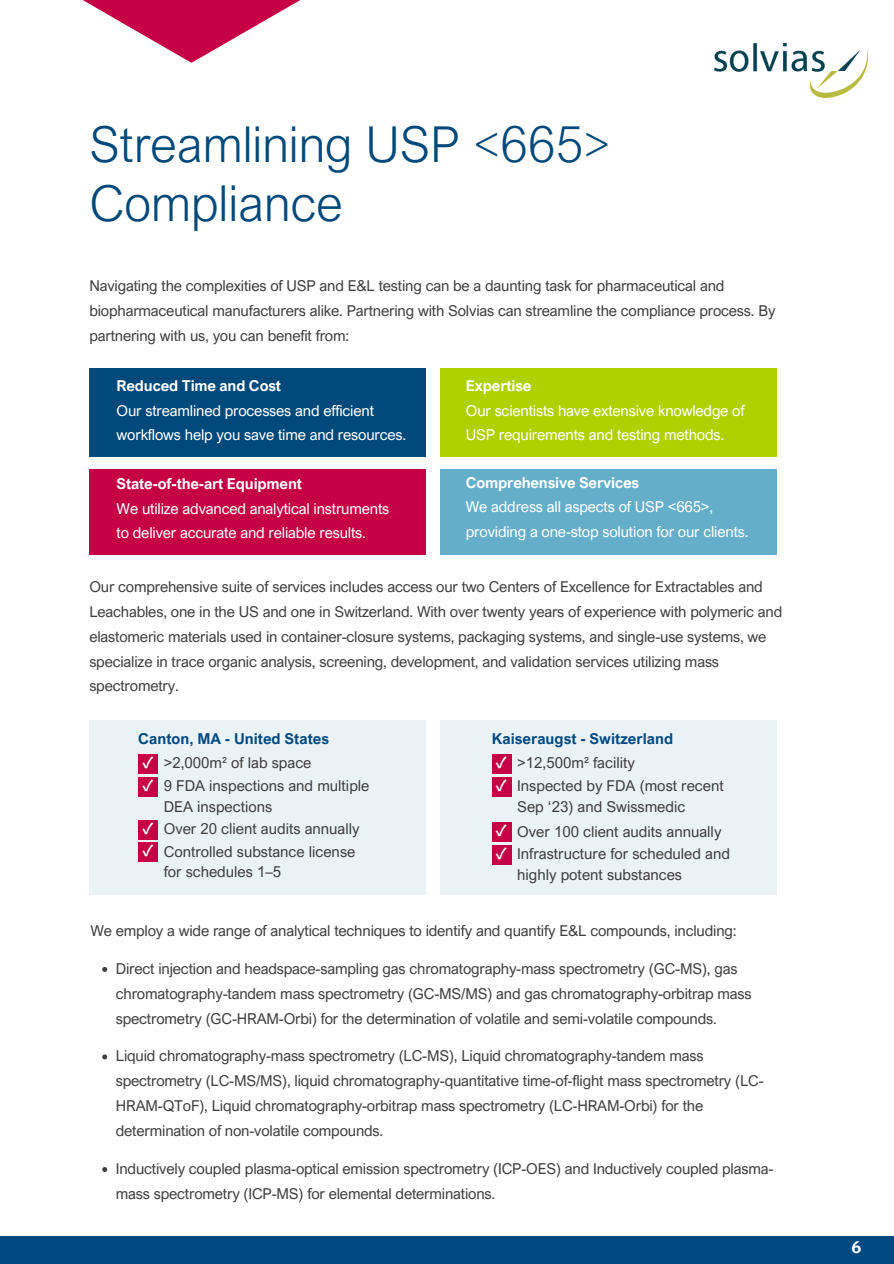
<style>
.page{position:relative;width:894px;height:1264px;background:#fff}
.page>*{position:absolute;margin:0;border:0;box-sizing:border-box;transform-origin:0 0}
.t1{font:300 49.5px/58.5px "Arial Nova";color:#00497a}
.t2{font:700 16.5px "IBM Plex Sans";color:#fff}
.t3{font:15px/24.8px "Arial Nova";letter-spacing:-.01em;color:#404041}
.t4{font:15px/24.8px "Arial Nova";letter-spacing:-.01em;color:#fff}
.t5{font:15px/20.2px "Arial Nova";color:#3f3e3f}
.t6{font:700 15px "Arial Nova";letter-spacing:-.01em;color:#fff}
.t7{font:700 15px "Arial Nova";color:#004982}
.t8{font:700 15px "Noto Sans CJ Ksc";color:#fff}
</style>
<div class="page">
<img style="left:714px;top:44px;width:153px;height:54px">
<div style="left:0;top:1236px;width:893px;height:27px;background:#004981"></div>
<svg style="left:83px;top:0;width:218px;height:63px"></svg>
<div style="left:89px;top:368px;width:336px;height:89px;background:#00497a"></div>
<div style="left:440px;top:368px;width:336px;height:89px;background:#afd100"></div>
<div style="left:89px;top:469px;width:336px;height:85px;background:#c50044"></div>
<div style="left:440px;top:469px;width:336px;height:85px;background:#64aeca"></div>
<svg style="left:102px;top:967px;width:5px;height:4px"></svg>
<svg style="left:102px;top:1054px;width:5px;height:5px"></svg>
<svg style="left:102px;top:1167px;width:5px;height:4px"></svg>
<div style="left:89px;top:720px;width:337px;height:174px;background:#eaf2f6"></div>
<div style="left:138px;top:754px;width:20px;height:19px;background:#c50044"></div>
<div style="left:138px;top:777px;width:20px;height:19px;background:#c50044"></div>
<div style="left:138px;top:820px;width:20px;height:19px;background:#c50044"></div>
<div style="left:138px;top:842px;width:20px;height:20px;background:#c50044"></div>
<div style="left:440px;top:720px;width:336px;height:174px;background:#eaf2f6"></div>
<div style="left:491px;top:754px;width:20px;height:19px;background:#c50044"></div>
<div style="left:491px;top:777px;width:20px;height:19px;background:#c50044"></div>
<div style="left:491px;top:822px;width:20px;height:20px;background:#c50044"></div>
<div style="left:491px;top:845px;width:20px;height:19px;background:#c50044"></div>
<p class="t1" style="left:89px;top:114px;width:523px">Streamlining USP &lt;665&gt;<br>Compliance</p>
<h1 class="t3" style="left:89px;top:273px;width:687px">Navigating the complexities of USP and E&amp;L testing can be a daunting task for pharmaceutical and biopharmaceutical manufacturers alike. Partnering with Solvias can streamline the compliance process. By partnering with us, you can benefit from:</h1>
<p class="t6" style="left:117px;top:376px;width:166px">Reduced Time and Cost</p>
<p class="t4" style="left:117px;top:397px;width:291px">Our streamlined processes and efficient workflows help you save time and resources.</p>
<p class="t6" style="left:117px;top:474px;width:187px">State-of-the-art Equipment</p>
<p class="t4" style="left:117px;top:495px;width:274px">We utilize advanced analytical instruments to deliver accurate and reliable results.</p>
<p class="t6" style="left:465px;top:376px;width:67px">Expertise</p>
<p class="t4" style="left:465px;top:397px;width:280px">Our scientists have extensive knowledge of<br>USP requirements and testing methods.</p>
<p class="t6" style="left:465px;top:473px;width:175px">Comprehensive Services</p>
<h2 class="t4" style="left:465px;top:494px;width:284px">We address all aspects of USP &lt;665&gt;, providing a one-stop solution for our clients.</h2>
<p class="t3" style="left:89px;top:574px;width:694px">Our comprehensive suite of services includes access our two Centers of Excellence for Extractables and Leachables, one in the US and one in Switzerland. With over twenty years of experience with polymeric and elastomeric materials used in container-closure systems, packaging systems, and single-use systems, we specialize in trace organic analysis, screening, development, and validation services utilizing mass spectrometry.</p>
<p class="t7" style="left:138px;top:729px;width:192px">Canton, MA - United States</p>
<p class="t8" style="left:142px;top:750px;width:12px">✓</p>
<p class="t5" style="left:164px;top:752px;width:149px">&gt;2,000m² of lab space</p>
<p class="t5" style="left:164px;top:775px;width:207px">9 FDA inspections and multiple<br>DEA inspections</p>
<h2 class="t8" style="left:142px;top:773px;width:12px">✓</h2>
<p class="t8" style="left:142px;top:816px;width:12px">✓</p>
<p class="t5" style="left:164px;top:818px;width:197px">Over 20 client audits annually</p>
<p class="t5" style="left:164px;top:841px;width:193px">Controlled substance license for schedules 1–5</p>
<p class="t8" style="left:142px;top:838px;width:12px">✓</p>
<p class="t7" style="left:491px;top:729px;width:183px">Kaiseraugst - Switzerland</p>
<p class="t8" style="left:496px;top:750px;width:12px">✓</p>
<p class="t5" style="left:517px;top:752px;width:119px">&gt;12,500m² facility</p>
<p class="t5" style="left:517px;top:775px;width:208px">Inspected by FDA (most recent<br>Sep ‘23) and Swissmedic</p>
<p class="t8" style="left:496px;top:773px;width:12px">✓</p>
<p class="t8" style="left:496px;top:818px;width:12px">✓</p>
<p class="t5" style="left:517px;top:821px;width:206px">Over 100 client audits annually</p>
<p class="t5" style="left:517px;top:843px;width:214px">Infrastructure for scheduled and highly potent substances</p>
<p class="t8" style="left:496px;top:841px;width:12px">✓</p>
<p class="t3" style="left:90px;top:918px;width:647px">We employ a wide range of analytical techniques to identify and quantify E&amp;L compounds, including:</p>
<p class="t3" style="left:116px;top:955px;width:637px">Direct injection and headspace-sampling gas chromatography-mass spectrometry (GC-MS), gas chromatography-tandem mass spectrometry (GC-MS/MS) and gas chromatography-orbitrap mass spectrometry (GC-HRAM-Orbi) for the determination of volatile and semi-volatile compounds.</p>
<p class="t3" style="left:116px;top:1043px;width:649px">Liquid chromatography-mass spectrometry (LC-MS), Liquid chromatography-tandem mass spectrometry (LC-MS/MS), liquid chromatography-quantitative time-of-flight mass spectrometry (LC-HRAM-QToF), Liquid chromatography-orbitrap mass spectrometry (LC-HRAM-Orbi) for the determination of non-volatile compounds.</p>
<p class="t3" style="left:116px;top:1155px;width:659px">Inductively coupled plasma-optical emission spectrometry (ICP-OES) and Inductively coupled plasma&shy;mass spectrometry (ICP-MS) for elemental determinations.</p>
<p class="t2" style="left:851px;top:1236px;width:11px">6</p>
</div>
